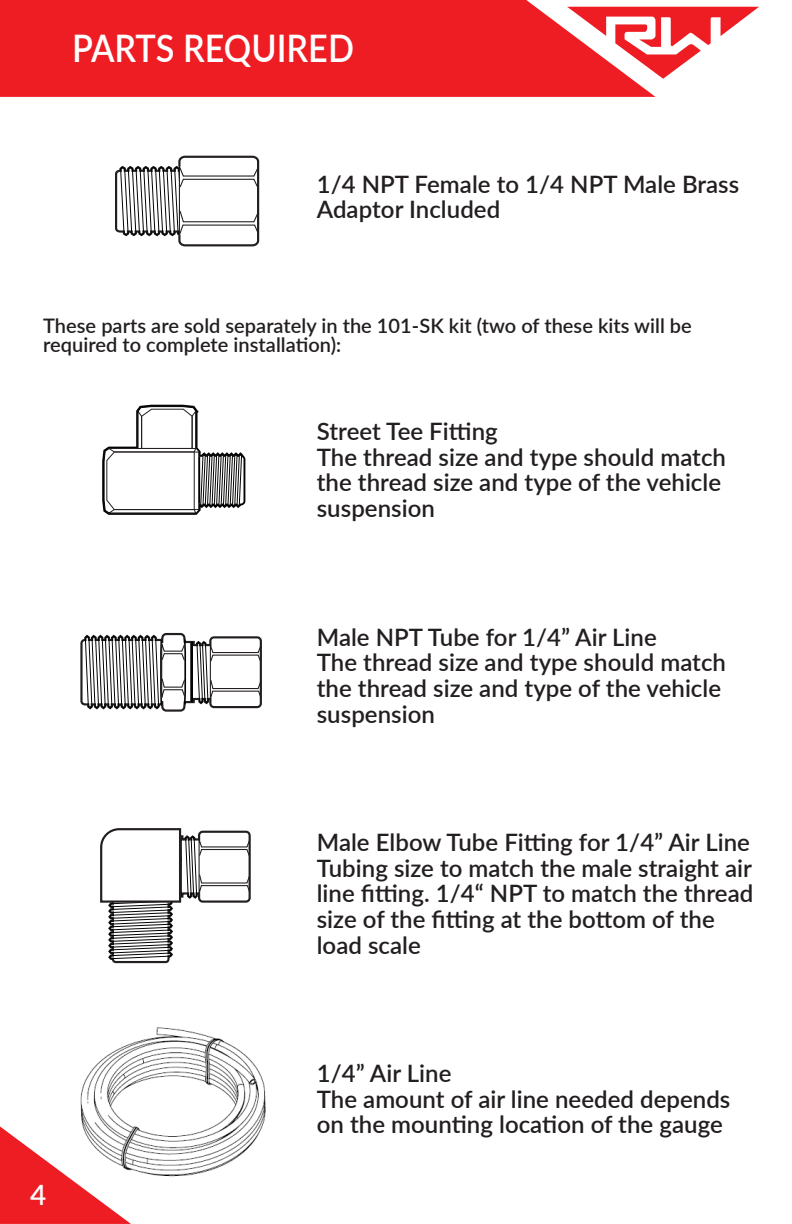
<style>
.page{position:relative;width:792px;height:1224px;background:#fff}
.page>*{position:absolute;margin:0;border:0;box-sizing:border-box;transform-origin:0 0}
.t1{font:600 38px "Lato";color:#fff;scale:.9 1}
.t2{font:600 28px "Lato";color:#fff}
.t3{font:600 24px/25.6px "Lato";color:#231f20}
.t4{font:600 20px/19px "Lato";color:#231f20}
</style>
<div class="page">
<div style="left:0;top:0;width:655px;height:97px;background:#ee1d23"></div>
<svg style="left:567px;top:7px;width:192px;height:72px"></svg>
<img style="left:80px;top:1027px;width:186px;height:150px">
<svg style="left:0;top:1126px;width:131px;height:98px"></svg>
<svg style="left:102px;top:405px;width:143px;height:110px"></svg>
<hr style="left:199px;top:457px;width:1px;height:47px;background:#040503">
<hr style="left:194px;top:452px;width:1px;height:58px;background:#231f20">
<svg style="left:80px;top:632px;width:182px;height:80px"></svg>
<svg style="left:100px;top:828px;width:151px;height:136px"></svg>
<svg style="left:115px;top:155px;width:145px;height:92px"></svg>
<h1 class="t1" style="left:72px;top:21px;width:315px">PARTS REQUIRED</h1>
<p class="t3" style="left:317px;top:170px;width:424px">1/4 NPT Female to 1/4 NPT Male Brass<br>Adaptor Included</p>
<p class="t4" style="left:43px;top:315px;width:650px">These parts are sold separately in the 101-SK kit (two of these kits will be required to complete installation):</p>
<p class="t3" style="left:317px;top:418px;width:411px">Street Tee Fitting<br>The thread size and type should match the thread size and type of the vehicle suspension</p>
<p class="t3" style="left:317px;top:623px;width:411px">Male NPT Tube for 1/4” Air Line<br>The thread size and type should match the thread size and type of the vehicle suspension</p>
<p class="t3" style="left:317px;top:828px;width:438px">Male Elbow Tube Fitting for 1/4” Air Line Tubing size to match the male straight air line fitting. 1/4“ NPT to match the thread size of the fitting at the bottom of the load scale</p>
<p class="t2" style="left:30px;top:1174px;width:18px">4</p>
<p class="t3" style="left:317px;top:1060px;width:415px">1/4” Air Line<br>The amount of air line needed depends on the mounting location of the gauge</p>
</div>
